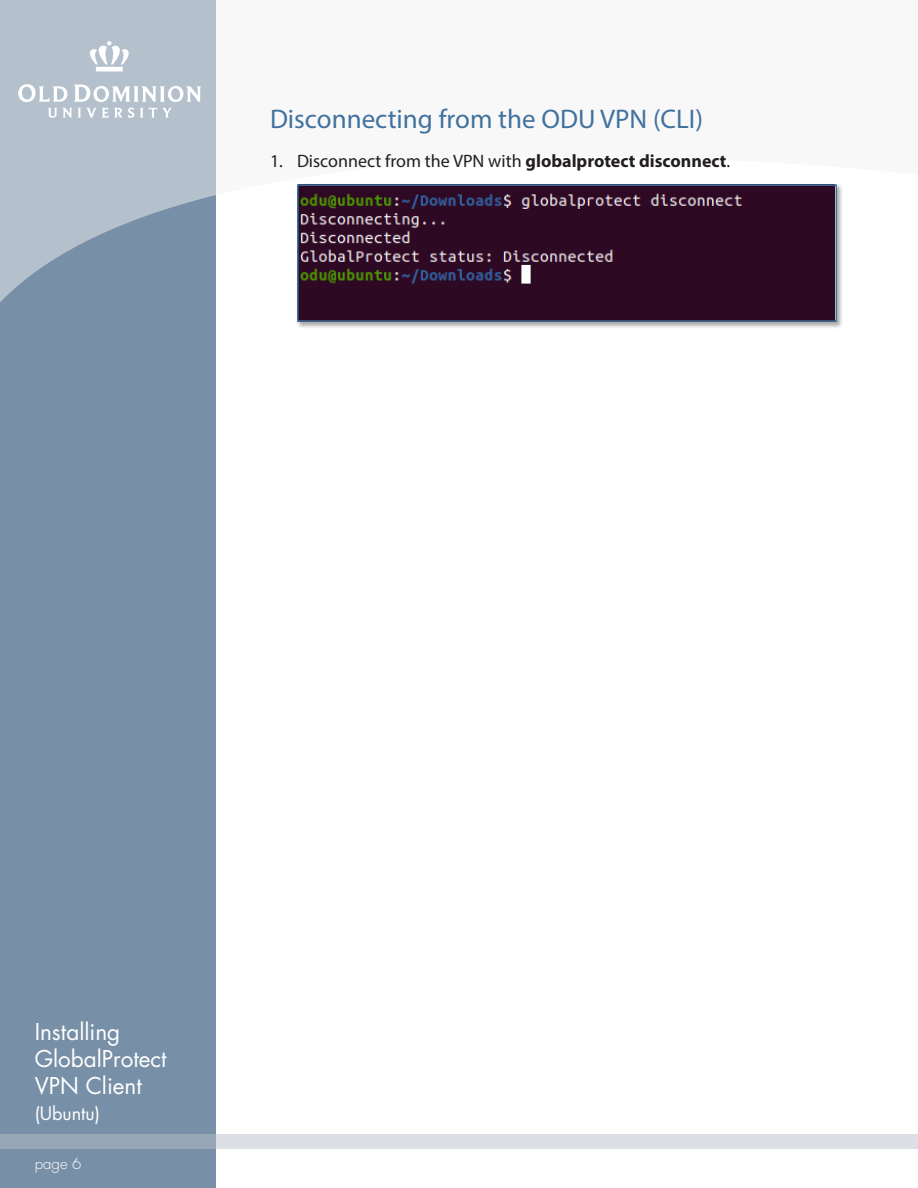
<style>
.page{position:relative;width:918px;height:1188px;background:#fff}
.page>*{position:absolute;margin:0;border:0;box-sizing:border-box;transform-origin:0 0}
.heading{font:27px "Myriad Pro";color:#41729e}
.t1{font:22.5px/26.7px "Futura Std";color:#fff}
.body_copy{font:18px "Myriad Pro";color:#231f20}
.t2{font:18px "Futura Std";color:#fff}
.t3{font:300 15px "Futura Std";color:#fff}
.s1{font-weight:700}
</style>
<div class="page">
<div style="left:0;top:0;width:216px;height:1188px;background:#7890a7"></div>
<svg style="left:0;top:0;width:216px;height:302px;fill:#b5c0cd"></svg>
<svg style="left:0;top:1134px;width:918px;height:14px;fill:#dcdfe3"></svg>
<svg style="left:88px;top:41px;width:42px;height:31px"></svg>
<svg style="left:18px;top:84px;width:49px;height:18px"></svg>
<svg style="left:73px;top:85px;width:128px;height:17px"></svg>
<svg style="left:48px;top:108px;width:24px;height:10px"></svg>
<svg style="left:78px;top:108px;width:56px;height:10px"></svg>
<svg style="left:140px;top:108px;width:3px;height:10px"></svg>
<svg style="left:149px;top:108px;width:23px;height:10px"></svg>
<div style="left:296px;top:184px;width:547px;height:145px;background:#231f20;opacity:.4"></div>
<img style="left:300px;top:187px;width:534px;height:132px">
<div style="left:297px;top:184px;width:540px;height:138px;border:2px solid #41729e"></div>
<p class="heading" style="left:270px;top:103px;width:435px">Disconnecting from the ODU VPN (CLI)</p>
<p class="body_copy" style="left:270px;top:150px;width:462px">1. Disconnect from the VPN with <span class="s1">globalprotect disconnect</span>.</p>
<p class="t1" style="left:35px;top:1019px;width:133px">Installing<br>GlobalProtect<br>VPN Client</p>
<p class="t2" style="left:35px;top:1102px;width:67px">(Ubuntu)</p>
<p class="t3" style="left:35px;top:1155px;width:48px">page 6</p>
</div>
